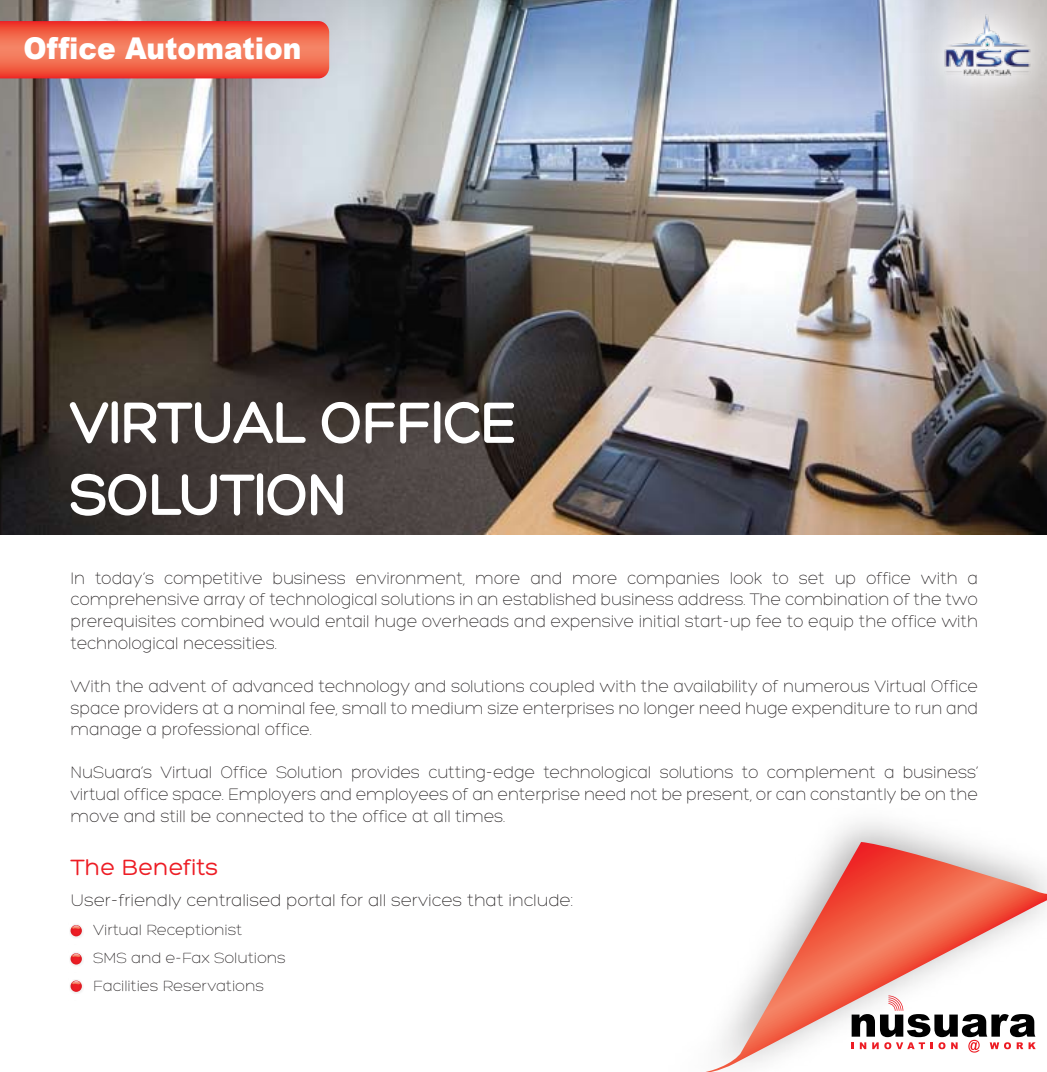
<style>
.page{position:relative;width:1047px;height:1072px;background:#fff}
.page>*{position:absolute;margin:0;border:0;box-sizing:border-box;transform-origin:0 0}
.t1{font:60px/72px "Hero";color:#fff;scale:.93 1}
.t2{font:900 30px "Arial";color:#fff;scale:.93 1}
.t3{font:24px "Hero";color:#ed1c24}
.t4{font:300 18px/21.6px "Hero";color:#231f20;text-align:justify;scale:.94 1}
.t5{font:300 18px "Hero";color:#231f20}
.t6{font:300 16px/28px "Hero";color:#231f20}
</style>
<div class="page">
<img style="left:0;top:0;width:1047px;height:534px">
<svg style="left:694px;top:842px;width:353px;height:230px"></svg>
<img style="left:871px;top:0;width:176px;height:153px">
<img style="left:920px;top:0;width:127px;height:100px">
<img style="left:939px;top:14px;width:93px;height:63px">
<svg style="left:69px;top:401px;width:236px;height:43px"></svg>
<svg style="left:321px;top:401px;width:195px;height:43px"></svg>
<svg style="left:69px;top:473px;width:275px;height:44px"></svg>
<img style="left:70px;top:924px;width:13px;height:69px">
<svg style="left:72px;top:981px;width:9px;height:3px"></svg>
<svg style="left:0;top:21px;width:329px;height:57px"></svg>
<p class="t2" style="left:24px;top:32px;width:300px">Office Automation</p>
<p class="t1" style="left:71px;top:387px;width:481px">VIRTUAL OFFICE<br>SOLUTION</p>
<p class="t4" style="left:71px;top:567px;width:967px">In today’s competitive business environment, more and more companies look to set up office with a comprehensive array of technological solutions in an established business address. The combination of the two prerequisites combined would entail huge overheads and expensive initial start-up fee to equip the office with technological necessities.</p>
<p class="t4" style="left:71px;top:675px;width:967px">With the advent of advanced technology and solutions coupled with the availability of numerous Virtual Office space providers at a nominal fee, small to medium size enterprises no longer need huge expenditure to run and manage a professional office.</p>
<p class="t4" style="left:71px;top:762px;width:966px">NuSuara’s Virtual Office Solution provides cutting-edge technological solutions to complement a business’ virtual office space. Employers and employees of an enterprise need not be present, or can constantly be on the move and still be connected to the office at all times.</p>
<p class="t3" style="left:71px;top:855px;width:149px">The Benefits</p>
<p class="t5" style="left:71px;top:891px;width:504px">User-friendly centralised portal for all services that include:</p>
<p class="t6" style="left:93px;top:916px;width:194px">Virtual Receptionist<br>SMS and e-Fax Solutions<br>Facilities Reservations</p>
</div>
